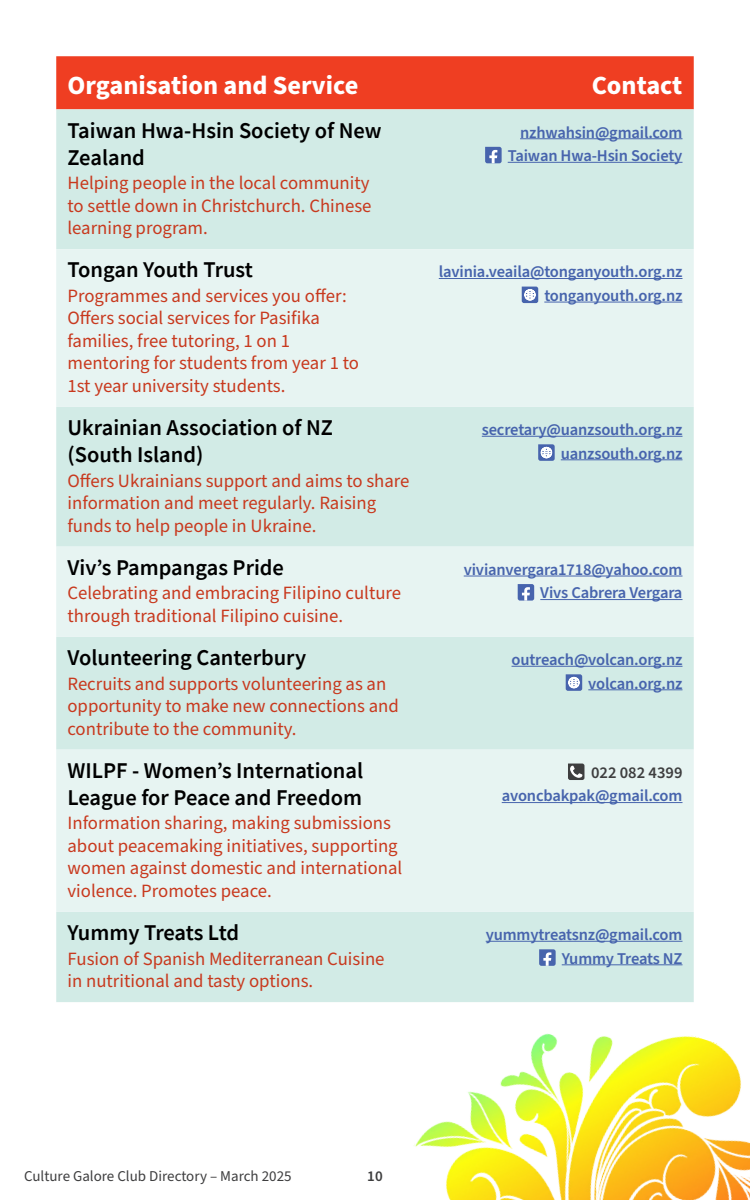
<style>
.page{position:relative;width:750px;height:1200px;background:#fff}
.page>*{position:absolute;margin:0;border:0;box-sizing:border-box;transform-origin:0 0}
.t1{font:700 26.25px "Source Sans Pro";color:#fff}
.Listing_heading{font:600 22.5px/27px "Source Sans Pro";color:#000}
.Red_description_text{font:18.75px/22.5px "Source Sans Pro";color:#c8391e}
.Blue_link_text{font:600 16.5px "Source Sans Pro";letter-spacing:-.01em;color:#4764ad}
.Black_phone_number_text{font:600 16.5px "Source Sans Pro";color:#3e3e3f}
.t2{font:15px "Source Sans Pro";color:#3e3e3f}
.t3{font:600 15px "Source Sans Pro";color:#3e3e3f}
</style>
<div class="page">
<div style="left:56px;top:56px;width:638px;height:53px;background:#ef3e22"></div>
<div style="left:56px;top:109px;width:638px;height:893px;background:#d2ebe6"></div>
<svg style="left:56px;top:249px;width:638px;height:663px;background:#def0ed"></svg>
<hr style="left:520px;top:138px;width:163px;height:1px;background:#4764ad">
<hr style="left:508px;top:162px;width:175px;height:1px;background:#4764ad">
<svg style="left:485px;top:147px;width:17px;height:16px"></svg>
<hr style="left:439px;top:278px;width:243px;height:1px;background:#4764ad">
<hr style="left:544px;top:302px;width:138px;height:1px;background:#4764ad">
<svg style="left:522px;top:287px;width:16px;height:16px"></svg>
<hr style="left:482px;top:436px;width:201px;height:1px;background:#4764ad">
<hr style="left:561px;top:459px;width:121px;height:1px;background:#4764ad">
<svg style="left:538px;top:444px;width:17px;height:17px"></svg>
<hr style="left:464px;top:576px;width:219px;height:1px;background:#4764ad">
<hr style="left:540px;top:599px;width:142px;height:1px;background:#4764ad">
<svg style="left:518px;top:584px;width:16px;height:17px"></svg>
<hr style="left:512px;top:666px;width:170px;height:1px;background:#4764ad">
<hr style="left:588px;top:689px;width:94px;height:1px;background:#4764ad">
<svg style="left:566px;top:674px;width:16px;height:17px"></svg>
<hr style="left:502px;top:802px;width:181px;height:1px;background:#4764ad">
<svg style="left:568px;top:764px;width:16px;height:16px"></svg>
<hr style="left:486px;top:941px;width:197px;height:1px;background:#4764ad">
<svg style="left:539px;top:949px;width:17px;height:15px"></svg>
<img style="left:396px;top:964px;width:354px;height:236px">
<p class="t1" style="left:68px;top:68px;width:292px">Organisation and Service</p>
<p class="t1" style="left:592px;top:68px;width:92px">Contact</p>
<p class="Listing_heading" style="left:68px;top:116px;width:316px">Taiwan Hwa-Hsin Society of New<br>Zealand</p>
<p class="Red_description_text" style="left:68px;top:172px;width:306px;text-align:justify">Helping people in the local community to settle down in Christchurch. Chinese learning program.</p>
<p class="Blue_link_text" style="left:520px;top:121px;width:164px">nzhwahsin@gmail.com</p>
<p class="Blue_link_text" style="left:508px;top:145px;width:176px">Taiwan Hwa-Hsin Society</p>
<p class="Listing_heading" style="left:68px;top:256px;width:187px">Tongan Youth Trust</p>
<p class="Red_description_text" style="left:68px;top:285px;width:293px">Programmes and services you offer:<br>Offers social services for Pasifika families, free tutoring, 1 on 1 mentoring for students from year 1 to 1st year university students.</p>
<p class="Listing_heading" style="left:68px;top:414px;width:267px">Ukrainian Association of NZ (South Island)</p>
<p class="Red_description_text" style="left:68px;top:470px;width:344px">Offers Ukrainians support and aims to share information and meet regularly. Raising funds to help people in Ukraine.</p>
<p class="Listing_heading" style="left:68px;top:554px;width:218px">Viv’s Pampangas Pride</p>
<p class="Red_description_text" style="left:68px;top:583px;width:335px">Celebrating and embracing Filipino culture through traditional Filipino cuisine.</p>
<p class="Listing_heading" style="left:68px;top:644px;width:240px">Volunteering Canterbury</p>
<p class="Red_description_text" style="left:68px;top:673px;width:333px">Recruits and supports volunteering as an opportunity to make new connections and contribute to the community.</p>
<p class="Listing_heading" style="left:68px;top:757px;width:297px">WILPF - Women’s International<br>League for Peace and Freedom</p>
<p class="Red_description_text" style="left:68px;top:813px;width:336px">Information sharing, making submissions about peacemaking initiatives, supporting women against domestic and international violence. Promotes peace.</p>
<p class="Listing_heading" style="left:68px;top:919px;width:173px">Yummy Treats Ltd</p>
<p class="Red_description_text" style="left:68px;top:948px;width:319px">Fusion of Spanish Mediterranean Cuisine in nutritional and tasty options.</p>
<p class="Blue_link_text" style="left:439px;top:261px;width:245px">lavinia.veaila@tonganyouth.org.nz</p>
<p class="Blue_link_text" style="left:544px;top:284px;width:140px">tonganyouth.org.nz</p>
<p class="Blue_link_text" style="left:482px;top:419px;width:202px">secretary@uanzsouth.org.nz</p>
<p class="Blue_link_text" style="left:561px;top:442px;width:123px">uanzsouth.org.nz</p>
<p class="Blue_link_text" style="left:464px;top:558px;width:220px">vivianvergara1718@yahoo.com</p>
<p class="Blue_link_text" style="left:540px;top:582px;width:144px">Vivs Cabrera Vergara</p>
<p class="Blue_link_text" style="left:512px;top:649px;width:172px">outreach@volcan.org.nz</p>
<p class="Blue_link_text" style="left:588px;top:672px;width:96px">volcan.org.nz</p>
<p class="Black_phone_number_text" style="left:591px;top:761px;width:93px">022 082 4399</p>
<p class="Blue_link_text" style="left:502px;top:785px;width:182px">avoncbakpak@gmail.com</p>
<p class="Blue_link_text" style="left:486px;top:924px;width:198px">yummytreatsnz@gmail.com</p>
<p class="Blue_link_text" style="left:562px;top:947px;width:122px">Yummy Treats NZ</p>
<p class="t2" style="left:24px;top:1166px;width:269px">Culture Galore Club Directory – March 2025</p>
<p class="t3" style="left:367px;top:1166px;width:17px">10</p>
</div>
